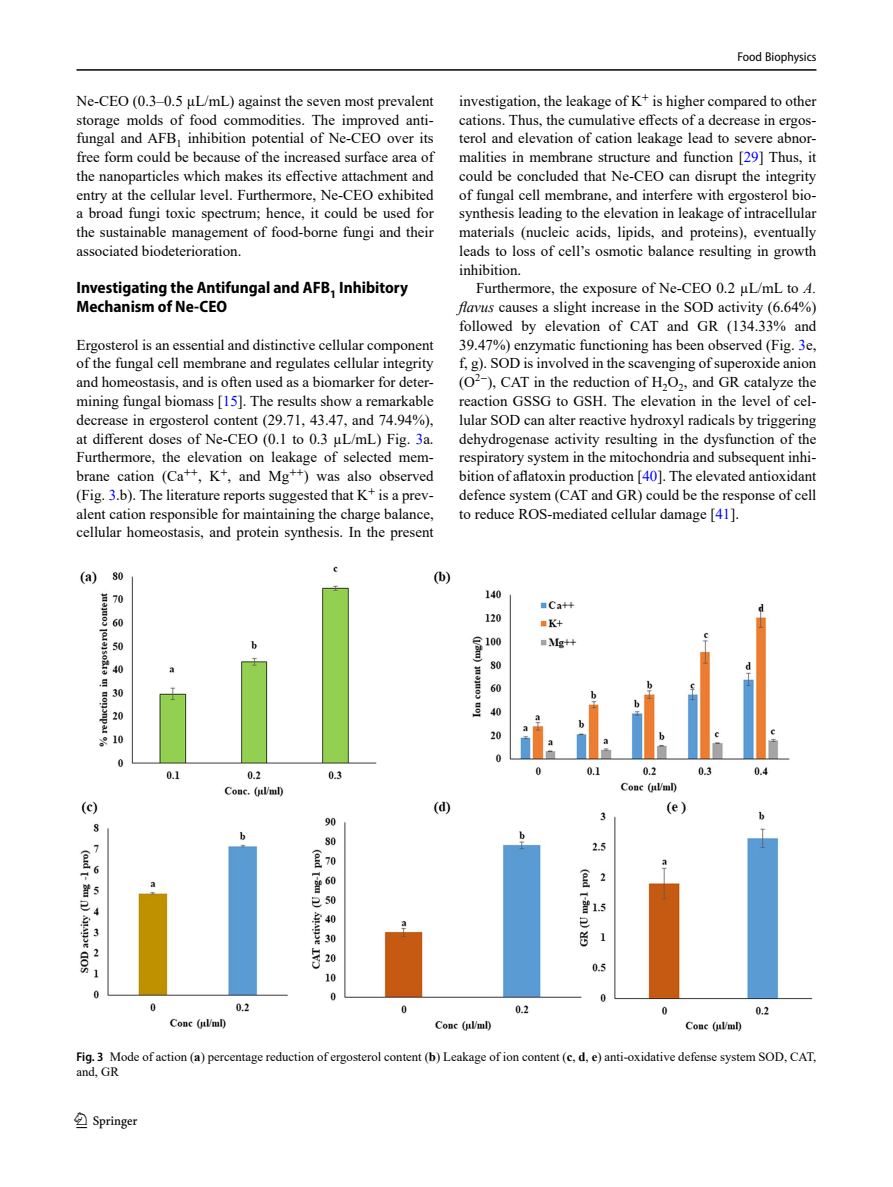
<style>
.page{position:relative;width:893px;height:1187px;background:#fff}
.page>*{position:absolute;margin:0;border:0;box-sizing:border-box;transform-origin:0 0}
.t1{font:22.5px "Springnew";color:#000}
.Head_2{font:700 semi-condensed 16.5px/18.8px "Myriad Pro";color:#000}
.Body_Text_Indent{font:15px/18.8px "Times New Roman";color:#000;text-align:justify}
.Body_Text{font:15px/18.8px "Times New Roman";color:#000;text-align:justify}
.Figure_Caption{font:12.75px/15px "Times New Roman";color:#000}
.t2{font:semi-condensed 12.75px "Myriad Pro";color:#000}
.s1{color:#00f}
.s2{font-style:italic}
.s3{font-family:"Myriad Pro";font-weight:600;font-stretch:semi-condensed}
.s4{font-weight:700}
</style>
<div class="page">
<hr style="left:77px;top:69px;width:739px;height:2px;background:#000">
<img style="left:80px;top:566px;width:733px;height:466px">
<p class="Body_Text_Indent" style="left:77px;top:91px;width:359px">Ne-CEO (0.3–0.5 µL/mL) against the seven most prevalent storage molds of food commodities. The improved anti&shy;fungal and AFB<sub>1</sub> inhibition potential of Ne-CEO over its free form could be because of the increased surface area of the nanoparticles which makes its effective attachment and entry at the cellular level. Furthermore, Ne-CEO exhibited a broad fungi toxic spectrum; hence, it could be used for the sustainable management of food-borne fungi and their associated biodeterioration.</p>
<p class="Head_2" style="left:77px;top:278px;width:333px">Investigating the Antifungal and AFB<sub>1</sub> Inhibitory<br>Mechanism of Ne-CEO</p>
<p class="Body_Text" style="left:77px;top:335px;width:359px">Ergosterol is an essential and distinctive cellular component of the fungal cell membrane and regulates cellular integrity and homeostasis, and is often used as a biomarker for deter&shy;mining fungal biomass [<span class="s1">15</span>]. The results show a remarkable decrease in ergosterol content (29.71, 43.47, and 74.94%), at different doses of Ne-CEO (0.1 to 0.3 µL/mL) Fig. <span class="s1">3</span>a.<br>Furthermore, the elevation on leakage of selected mem&shy;brane cation (Ca<sup>++</sup>, K<sup>+</sup>, and Mg<sup>++</sup>) was also observed (Fig. <span class="s1">3</span>.b). The literature reports suggested that K<sup>+</sup> is a prev&shy;alent cation responsible for maintaining the charge balance, cellular homeostasis, and protein synthesis. In the present</p>
<p class="t2" style="left:737px;top:49px;width:81px">Food Biophysics</p>
<p class="Body_Text" style="left:459px;top:91px;width:359px">investigation, the leakage of K<sup>+</sup> is higher compared to other cations. Thus, the cumulative effects of a decrease in ergos&shy;terol and elevation of cation leakage lead to severe abnor&shy;malities in membrane structure and function [<span class="s1">29</span>] Thus, it could be concluded that Ne-CEO can disrupt the integrity of fungal cell membrane, and interfere with ergosterol bio&shy;synthesis leading to the elevation in leakage of intracellular materials (nucleic acids, lipids, and proteins), eventually leads to loss of cell’s osmotic balance resulting in growth inhibition.</p>
<p class="Body_Text_Indent" style="left:459px;top:278px;width:359px;text-indent:17px">Furthermore, the exposure of Ne-CEO 0.2 µL/mL to <span class="s2">A. flavus</span> causes a slight increase in the SOD activity (6.64%) followed by elevation of CAT and GR (134.33% and 39.47%) enzymatic functioning has been observed (Fig. <span class="s1">3</span>e, f, g). SOD is involved in the scavenging of superoxide anion (O<sup>2</sup><sup>−</sup>), CAT in the reduction of H<sub>2</sub>O<sub>2</sub>, and GR catalyze the reaction GSSG to GSH. The elevation in the level of cel&shy;lular SOD can alter reactive hydroxyl radicals by triggering dehydrogenase activity resulting in the dysfunction of the respiratory system in the mitochondria and subsequent inhi&shy;bition of aflatoxin production [<span class="s1">40</span>]. The elevated antioxidant defence system (CAT and GR) could be the response of cell to reduce ROS-mediated cellular damage [<span class="s1">41</span>].</p>
<p class="Figure_Caption" style="left:77px;top:1049px;width:741px"><span class="s3">Fig. 3</span> Mode of action (<span class="s4">a</span>) percentage reduction of ergosterol content (<span class="s4">b</span>) Leakage of ion content (<span class="s4">c</span>, <span class="s4">d</span>, <span class="s4">e</span>) anti-oxidative defense system SOD, CAT, and, GR</p>
<h1 class="t1" style="left:77px;top:1107px;width:63px">1 3</h1>
</div>
